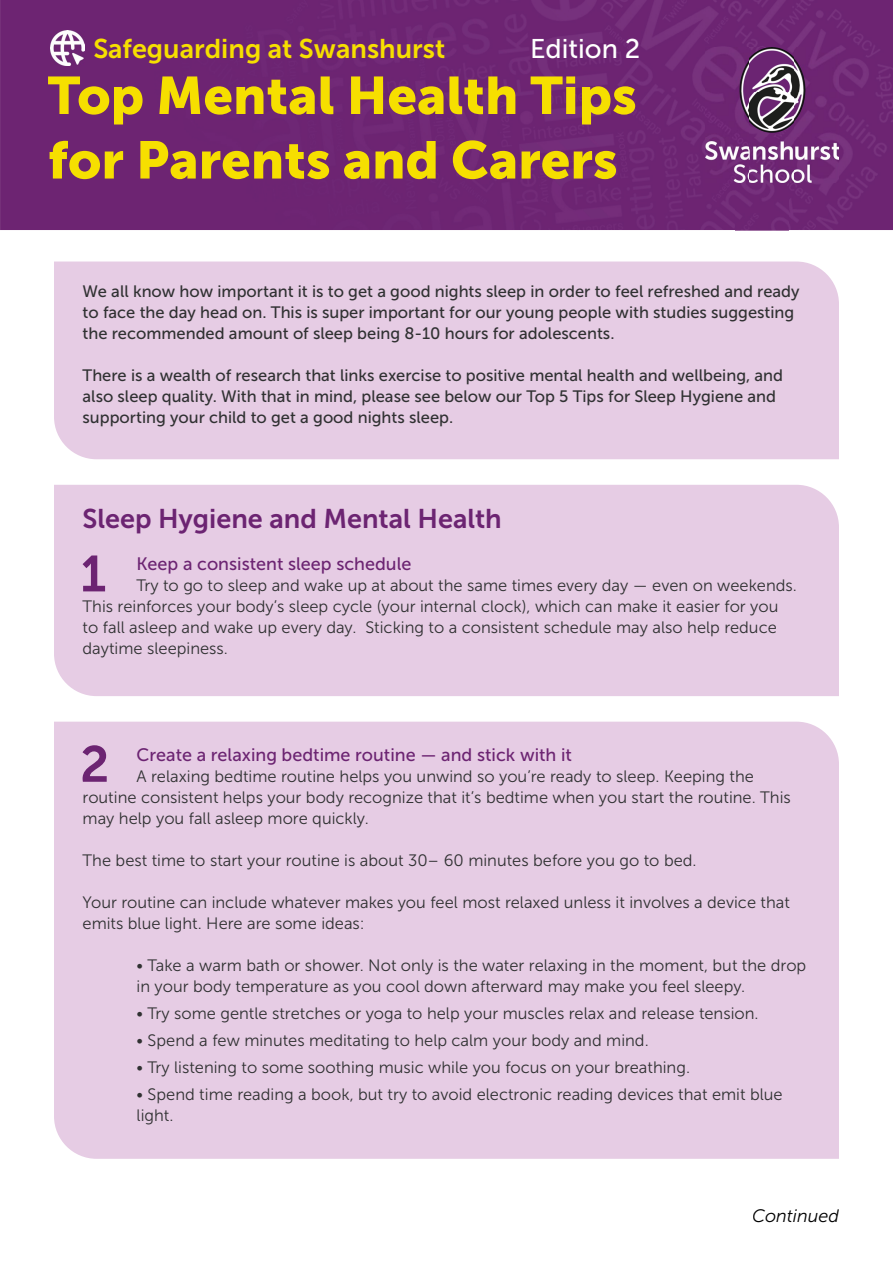
<style>
.page{position:relative;width:893px;height:1263px;background:#fff}
.page>*{position:absolute;margin:0;border:0;box-sizing:border-box;transform-origin:0 0}
.t1{font:52.5px/64.5px "Museo Sans 900";color:#f6df00}
.t2{font:50.55px "Museo Sans 700";color:#6c2472}
.t3{font:27px "Museo Sans 700";color:#6c2472}
.t4{font:27px "Museo Sans 700";color:#f6df00}
.t5{font:27px "Museo Sans 500";color:#fff}
.t6{font:18px "Museo Sans 500";color:#6c2472}
.t7{font:italic 18px "Museo Sans 300";color:#000}
.t8{font:16.5px/21px "Museo Sans 300";color:#303132}
.t9{font:16.5px/21px "Museo Sans 500";color:#303132}
</style>
<div class="page">
<img style="left:0;top:0;width:735px;height:230px">
<img style="left:735px;top:0;width:158px;height:91px">
<img style="left:789px;top:91px;width:104px;height:139px">
<img style="left:735px;top:182px;width:54px;height:48px">
<img style="left:705px;top:48px;width:134px;height:134px">
<div style="left:54px;top:261px;width:785px;height:198px;background:#e6cce4"></div>
<img style="left:50px;top:31px;width:35px;height:34px">
<div style="left:54px;top:722px;width:785px;height:437px;background:#e6cce4"></div>
<div style="left:54px;top:485px;width:785px;height:211px;background:#e6cce4"></div>
<h3 class="t4" style="left:93px;top:33px;width:353px">Safeguarding at Swanshurst</h3>
<h3 class="t5" style="left:530px;top:34px;width:112px">Edition 2</h3>
<h1 class="t1" style="left:48px;top:63px;width:590px">Top Mental Health Tips for Parents and Carers</h1>
<p class="t9" style="left:83px;top:281px;width:718px">We all know how important it is to get a good nights sleep in order to feel refreshed and ready to face the day head on. This is super important for our young people with studies suggesting the recommended amount of sleep being 8-10 hours for adolescents.</p>
<p class="t9" style="left:83px;top:365px;width:702px">There is a wealth of research that links exercise to positive mental health and wellbeing, and also sleep quality. With that in mind, please see below our Top 5 Tips for Sleep Hygiene and supporting your child to get a good nights sleep.</p>
<h3 class="t3" style="left:83px;top:504px;width:421px">Sleep Hygiene and Mental Health</h3>
<h2 class="t2" style="left:80px;top:546px;width:27px">1</h2>
<p class="t6" style="left:137px;top:554px;width:276px">Keep a consistent sleep schedule</p>
<p class="t8" style="left:83px;top:575px;width:716px;text-indent:54px">Try to go to sleep and wake up at about the same times every day — even on weekends.<br>This reinforces your body’s sleep cycle (your internal clock), which can make it easier for you to fall asleep and wake up every day. Sticking to a consistent schedule may also help reduce daytime sleepiness.</p>
<h2 class="t2" style="left:80px;top:736px;width:31px">2</h2>
<p class="t6" style="left:137px;top:745px;width:437px">Create a relaxing bedtime routine — and stick with it</p>
<p class="t8" style="left:83px;top:766px;width:710px;text-indent:54px">A relaxing bedtime routine helps you unwind so you’re ready to sleep. Keeping the routine consistent helps your body recognize that it’s bedtime when you start the routine. This may help you fall asleep more quickly.</p>
<p class="t8" style="left:83px;top:850px;width:616px">The best time to start your routine is about 30– 60 minutes before you go to bed.</p>
<p class="t8" style="left:83px;top:892px;width:709px">Your routine can include whatever makes you feel most relaxed unless it involves a device that emits blue light. Here are some ideas:</p>
<p class="t8" style="left:137px;top:955px;width:671px">• Take a warm bath or shower. Not only is the water relaxing in the moment, but the drop in your body temperature as you cool down afterward may make you feel sleepy.</p>
<p class="t8" style="left:137px;top:1003px;width:624px">• Try some gentle stretches or yoga to help your muscles relax and release tension.</p>
<p class="t8" style="left:137px;top:1030px;width:514px">• Spend a few minutes meditating to help calm your body and mind.</p>
<p class="t8" style="left:137px;top:1057px;width:555px">• Try listening to some soothing music while you focus on your breathing.</p>
<p class="t8" style="left:137px;top:1084px;width:648px">• Spend time reading a book, but try to avoid electronic reading devices that emit blue light.</p>
<p class="t7" style="left:752px;top:1206px;width:88px">Continued</p>
</div>
